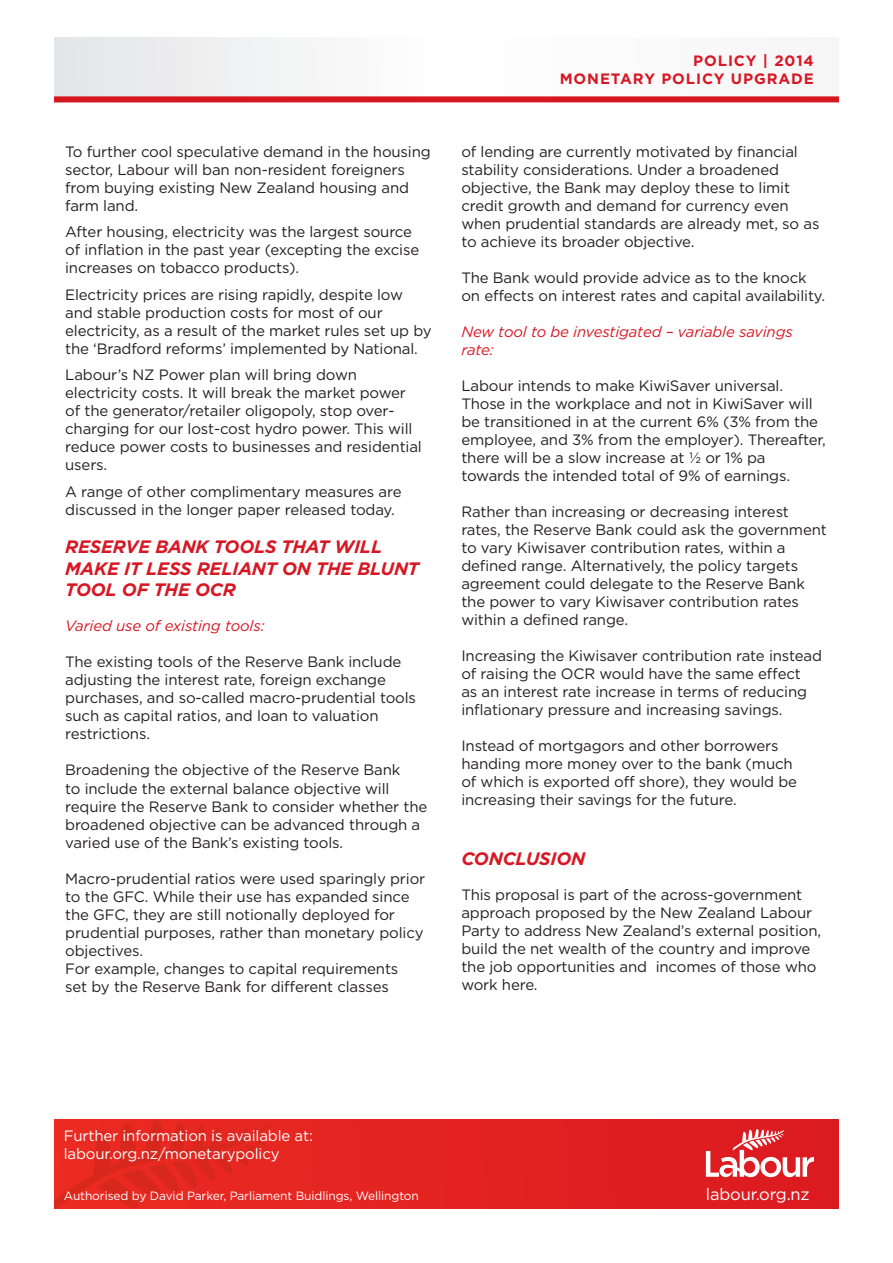
<style>
.page{position:relative;width:893px;height:1263px;background:#fff}
.page>*{position:absolute;margin:0;border:0;box-sizing:border-box;transform-origin:0 0}
.t1{font:italic 700 18px/21.6px "Gotham";letter-spacing:-.01em;color:#d71824}
.t2{font:16.5px "Gotham";letter-spacing:-.01em;color:#fff}
.t3{font:15px/18px "Gotham";letter-spacing:-.01em;color:#231f20}
.t4{font:italic 15px/18px "Gotham";letter-spacing:-.01em;color:#d71824}
.t5{font:15px "Gotham";letter-spacing:-.01em;color:#fff}
.t6{font:700 15px "Gotham";letter-spacing:.06em;color:#d71824}
.t7{font:12px "Gotham";letter-spacing:-.01em;color:#fff}
</style>
<div class="page">
<div style="left:54px;top:1119px;width:785px;height:90px;background:#e22421"></div>
<svg style="left:706px;top:1129px;width:108px;height:48px"></svg>
<div style="left:54px;top:37px;width:785px;height:65px;background:linear-gradient(to right,#edeeef,#fff)"></div>
<div style="left:54px;top:96px;width:785px;height:6px;background:#d7171f"></div>
<p class="t3" style="left:65px;top:142px;width:367px">To further cool speculative demand in the housing sector, Labour will ban non-resident foreigners from buying existing New Zealand housing and farm land.</p>
<p class="t3" style="left:65px;top:222px;width:355px">After housing, electricity was the largest source of inflation in the past year (excepting the excise increases on tobacco products).</p>
<p class="t3" style="left:65px;top:285px;width:368px">Electricity prices are rising rapidly, despite low and stable production costs for most of our electricity, as a result of the market rules set up by the ‘Bradford reforms’ implemented by National.</p>
<p class="t3" style="left:65px;top:365px;width:358px">Labour’s NZ Power plan will bring down electricity costs. It will break the market power of the generator/retailer oligopoly, stop over&shy;charging for our lost-cost hydro power. This will reduce power costs to businesses and residential users.</p>
<p class="t3" style="left:65px;top:482px;width:338px">A range of other complimentary measures are discussed in the longer paper released today.</p>
<p class="t1" style="left:65px;top:536px;width:355px">RESERVE BANK TOOLS THAT WILL<br>MAKE IT LESS RELIANT ON THE BLUNT<br>TOOL OF THE OCR</p>
<p class="t4" style="left:65px;top:617px;width:201px">Varied use of existing tools:</p>
<p class="t3" style="left:65px;top:653px;width:352px">The existing tools of the Reserve Bank include adjusting the interest rate, foreign exchange purchases, and so-called macro-prudential tools such as capital ratios, and loan to valuation restrictions.</p>
<p class="t3" style="left:65px;top:761px;width:364px">Broadening the objective of the Reserve Bank<br>to include the external balance objective will require the Reserve Bank to consider whether the broadened objective can be advanced through a varied use of the Bank’s existing tools.</p>
<p class="t3" style="left:65px;top:869px;width:362px">Macro-prudential ratios were used sparingly prior to the GFC. While their use has expanded since the GFC, they are still notionally deployed for prudential purposes, rather than monetary policy objectives.</p>
<p class="t3" style="left:65px;top:959px;width:335px">For example, changes to capital requirements set by the Reserve Bank for different classes</p>
<p class="t6" style="left:693px;top:51px;width:122px">POLICY | 2014</p>
<p class="t6" style="left:560px;top:69px;width:256px">MONETARY POLICY UPGRADE</p>
<p class="t3" style="left:461px;top:142px;width:360px">of lending are currently motivated by financial stability considerations. Under a broadened objective, the Bank may deploy these to limit credit growth and demand for currency even when prudential standards are already met, so as to achieve its broader objective.</p>
<p class="t3" style="left:461px;top:268px;width:365px">The Bank would provide advice as to the knock on effects on interest rates and capital availability.</p>
<p class="t4" style="left:461px;top:322px;width:333px">New tool to be investigated – variable savings rate:</p>
<p class="t3" style="left:461px;top:376px;width:366px">Labour intends to make KiwiSaver universal.<br>Those in the workplace and not in KiwiSaver will be transitioned in at the current 6% (3% from the employee, and 3% from the employer). Thereafter, there will be a slow increase at ½ or 1% pa towards the intended total of 9% of earnings.</p>
<p class="t3" style="left:461px;top:502px;width:367px">Rather than increasing or decreasing interest rates, the Reserve Bank could ask the government to vary Kiwisaver contribution rates, within a defined range. Alternatively, the policy targets agreement could delegate to the Reserve Bank the power to vary Kiwisaver contribution rates within a defined range.</p>
<p class="t3" style="left:461px;top:646px;width:362px">Increasing the Kiwisaver contribution rate instead of raising the OCR would have the same effect<br>as an interest rate increase in terms of reducing inflationary pressure and increasing savings.</p>
<p class="t3" style="left:461px;top:736px;width:337px">Instead of mortgagors and other borrowers handing more money over to the bank (much of which is exported off shore), they would be increasing their savings for the future.</p>
<p class="t1" style="left:461px;top:847px;width:126px">CONCLUSION</p>
<p class="t3" style="left:461px;top:885px;width:361px">This proposal is part of the across-government approach proposed by the New Zealand Labour Party to address New Zealand’s external position, build the net wealth of the country and improve the job opportunities and incomes of those who work here.</p>
<p class="t5" style="left:64px;top:1126px;width:251px">Further information is available at:</p>
<p class="t5" style="left:64px;top:1144px;width:217px">labour.org.nz/monetarypolicy</p>
<p class="t7" style="left:64px;top:1188px;width:357px">Authorised by David Parker, Parliament Buidlings, Wellington</p>
<p class="t2" style="left:706px;top:1184px;width:105px">labour.org.nz</p>
</div>
